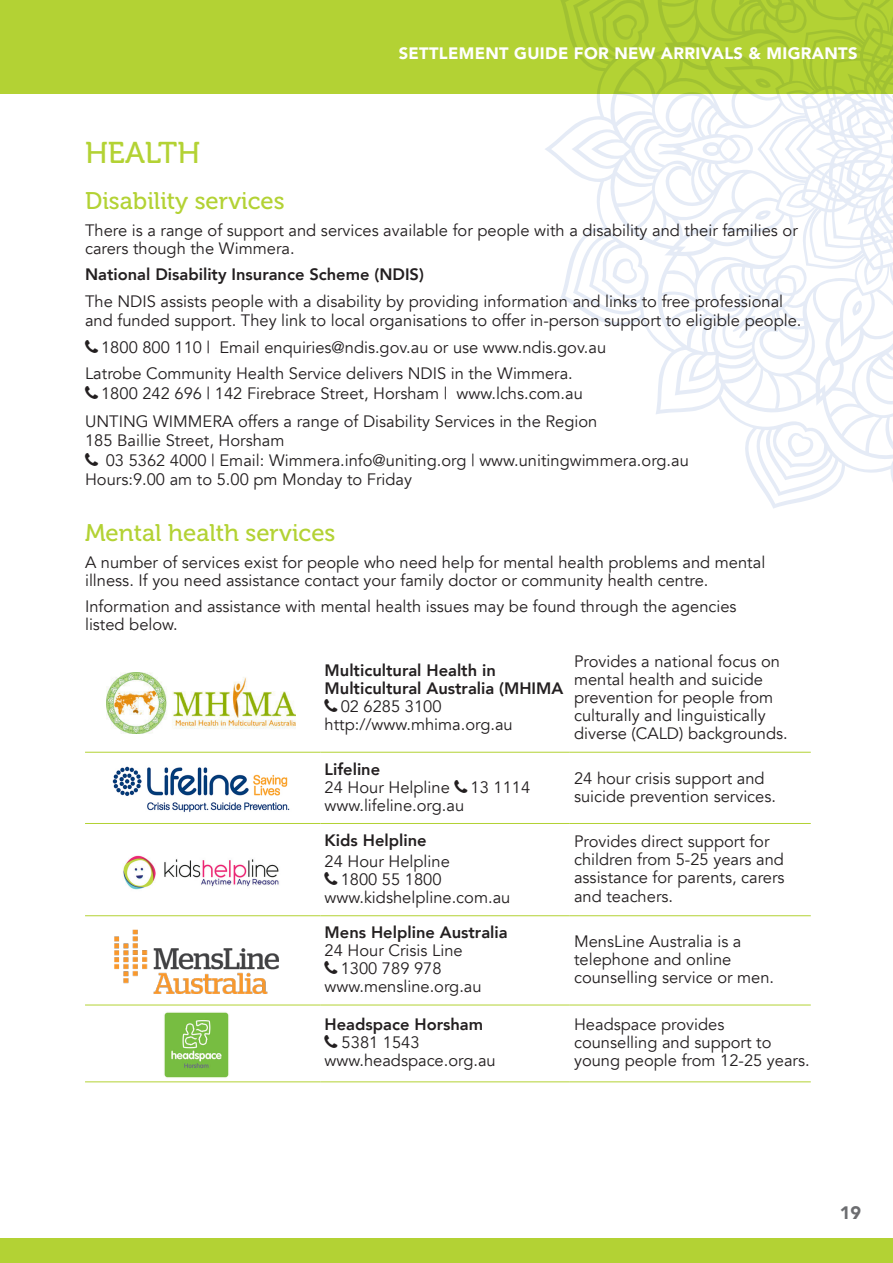
<style>
.page{position:relative;width:893px;height:1263px;background:#fff}
.page>*{position:absolute;margin:0;border:0;box-sizing:border-box;transform-origin:0 0}
.t1{font:30px "Museo 500";color:#b3d234}
.t2{font:24px "Museo 500";color:#b3d234}
.t3{font:900 18px "Avenir";color:#6c6d70}
.t4{font:16.5px/18px "Avenir";color:#231f20}
.t5{font:800 16.5px/18px "Avenir";color:#231f20}
.t6{font:900 16.5px "Avenir";letter-spacing:.02em;color:#fff}
</style>
<div class="page">
<div style="left:0;top:1238px;width:893px;height:25px;background:#b3d234"></div>
<div style="left:0;top:0;width:893px;height:94px;background:#b3d234"></div>
<svg style="left:545px;top:0;width:348px;height:509px"></svg>
<svg style="left:612px;top:0;width:281px;height:457px"></svg>
<hr style="left:85px;top:752px;width:235px;height:1px;background:#b3d234">
<hr style="left:320px;top:752px;width:250px;height:1px;background:#b3d234">
<hr style="left:570px;top:752px;width:241px;height:1px;background:#b3d234">
<hr style="left:85px;top:823px;width:235px;height:1px;background:#b3d234">
<hr style="left:320px;top:823px;width:250px;height:1px;background:#b3d234">
<hr style="left:570px;top:823px;width:241px;height:1px;background:#b3d234">
<hr style="left:85px;top:915px;width:235px;height:1px;background:#b3d234">
<hr style="left:320px;top:915px;width:250px;height:1px;background:#b3d234">
<hr style="left:570px;top:915px;width:241px;height:1px;background:#b3d234">
<hr style="left:85px;top:1005px;width:235px;height:1px;background:#b3d234">
<hr style="left:320px;top:1005px;width:250px;height:1px;background:#b3d234">
<hr style="left:570px;top:1005px;width:241px;height:1px;background:#b3d234">
<hr style="left:85px;top:1081px;width:235px;height:1px;background:#b3d234">
<hr style="left:320px;top:1081px;width:250px;height:1px;background:#b3d234">
<hr style="left:570px;top:1081px;width:241px;height:1px;background:#b3d234">
<img style="left:106px;top:673px;width:190px;height:61px">
<img style="left:112px;top:766px;width:178px;height:46px">
<img style="left:123px;top:855px;width:156px;height:35px">
<img style="left:114px;top:929px;width:165px;height:65px">
<img style="left:164px;top:1012px;width:65px;height:66px">
<p class="t6" style="left:399px;top:39px;width:460px">SETTLEMENT GUIDE FOR NEW ARRIVALS &amp; MIGRANTS</p>
<p class="t1" style="left:85px;top:136px;width:117px">HEALTH</p>
<p class="t2" style="left:85px;top:188px;width:201px">Disability services</p>
<p class="t4" style="left:85px;top:221px;width:714px">There is a range of support and services available for people with a disability and their families or carers though the Wimmera.</p>
<p class="t5" style="left:85px;top:266px;width:340px">National Disability Insurance Scheme (NDIS)</p>
<p class="t4" style="left:85px;top:292px;width:718px;line-height:19.5px">The NDIS assists people with a disability by providing information and links to free professional and funded support. They link to local organisations to offer in-person support to eligible people.</p>
<p class="t4" style="left:101px;top:338px;width:506px">1800 800 110 | Email enquiries@ndis.gov.au or use www.ndis.gov.au</p>
<p class="t4" style="left:85px;top:365px;width:489px">Latrobe Community Health Service delivers NDIS in the Wimmera.</p>
<p class="t4" style="left:101px;top:384px;width:483px">1800 242 696 | 142 Firebrace Street, Horsham | www.lchs.com.au</p>
<p class="t4" style="left:85px;top:412px;width:514px">UNTING WIMMERA offers a range of Disability Services in the Region</p>
<p class="t4" style="left:85px;top:432px;width:201px">185 Baillie Street, Horsham</p>
<p class="t4" style="left:106px;top:451px;width:585px">03 5362 4000 | Email: Wimmera.info@uniting.org | www.unitingwimmera.org.au</p>
<p class="t4" style="left:85px;top:471px;width:329px">Hours:9.00 am to 5.00 pm Monday to Friday</p>
<p class="t2" style="left:85px;top:520px;width:252px">Mental health services</p>
<p class="t4" style="left:85px;top:553px;width:682px">A number of services exist for people who need help for mental health problems and mental illness. If you need assistance contact your family doctor or community health centre.</p>
<p class="t4" style="left:85px;top:598px;width:653px">Information and assistance with mental health issues may be found through the agencies listed below.</p>
<p class="t5" style="left:325px;top:662px;width:240px">Multicultural Health in<br>Multicultural Australia (MHIMA</p>
<p class="t4" style="left:341px;top:698px;width:102px">02 6285 3100</p>
<p class="t4" style="left:325px;top:716px;width:190px">http://www.mhima.org.au</p>
<p class="t4" style="left:574px;top:653px;width:215px">Provides a national focus on mental health and suicide prevention for people from culturally and linguistically diverse (CALD) backgrounds.</p>
<p class="t5" style="left:325px;top:760px;width:57px">Lifeline</p>
<p class="t4" style="left:325px;top:778px;width:127px">24 Hour Helpline</p>
<p class="t4" style="left:471px;top:778px;width:61px">13 1114</p>
<p class="t4" style="left:325px;top:796px;width:141px">www.lifeline.org.au</p>
<p class="t5" style="left:325px;top:831px;width:104px">Kids Helpline</p>
<p class="t4" style="left:325px;top:853px;width:127px;text-align:center">24 Hour Helpline<br>1800 55 1800</p>
<p class="t4" style="left:325px;top:889px;width:187px">www.kidshelpline.com.au</p>
<p class="t5" style="left:325px;top:923px;width:185px">Mens Helpline Australia</p>
<p class="t4" style="left:325px;top:942px;width:140px">24 Hour Crisis Line</p>
<p class="t4" style="left:341px;top:960px;width:102px">1300 789 978</p>
<p class="t4" style="left:325px;top:978px;width:159px">www.mensline.org.au</p>
<p class="t5" style="left:325px;top:1015px;width:160px">Headspace Horsham</p>
<p class="t4" style="left:342px;top:1034px;width:79px">5381 1543</p>
<p class="t4" style="left:325px;top:1052px;width:173px">www.headspace.org.au</p>
<p class="t4" style="left:574px;top:769px;width:203px">24 hour crisis support and suicide prevention services.</p>
<p class="t4" style="left:574px;top:833px;width:212px">Provides direct support for children from 5-25 years and assistance for parents, carers and teachers.</p>
<p class="t4" style="left:574px;top:933px;width:202px">MensLine Australia is a telephone and online counselling service or men.</p>
<p class="t4" style="left:574px;top:1016px;width:237px">Headspace provides counselling and support to young people from 12-25 years.</p>
<p class="t3" style="left:840px;top:1197px;width:23px">19</p>
</div>
